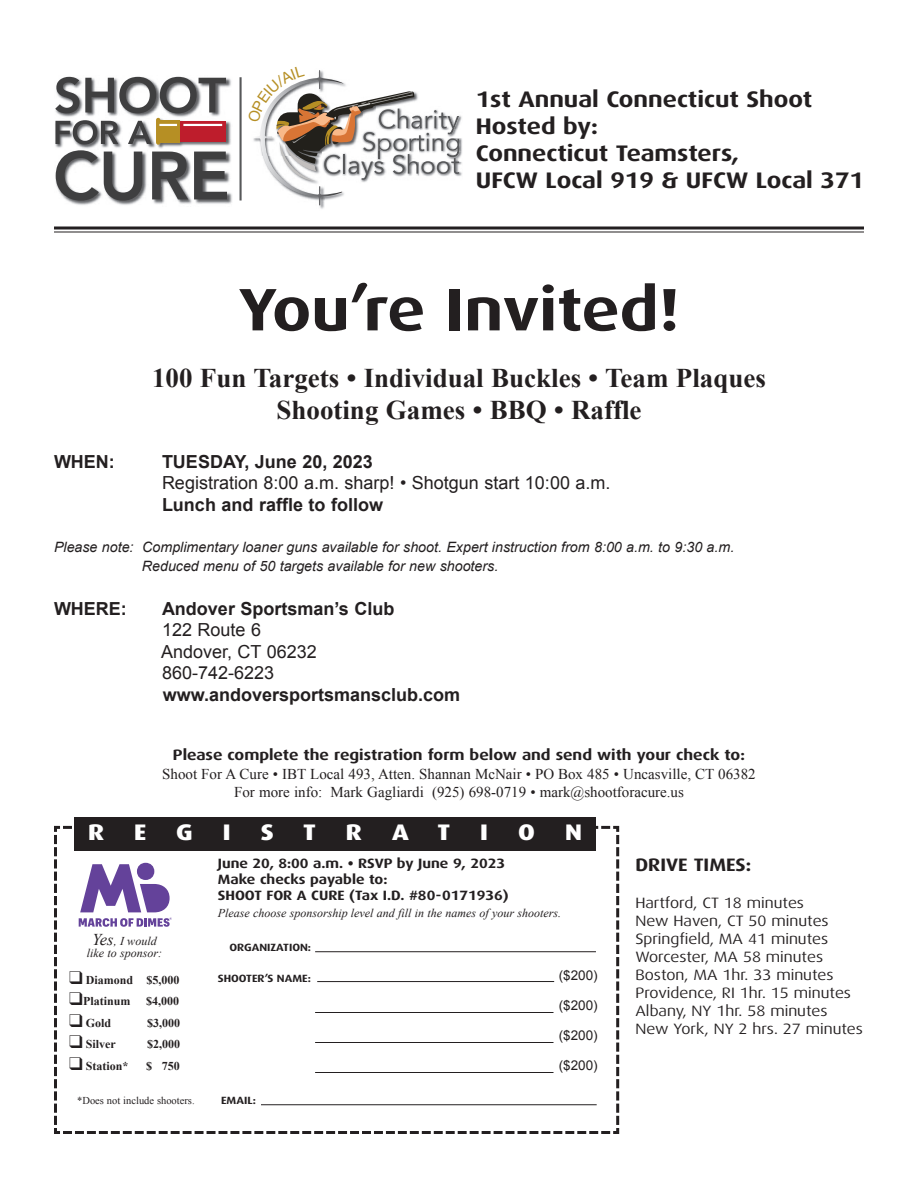
<style>
.page{position:relative;width:918px;height:1188px;background:#fff}
.page>*{position:absolute;margin:0;border:0;box-sizing:border-box;transform-origin:0 0}
.t1{font:700 60px "Dax Wide";color:#231f20}
.t2{font:700 27px "Times New Roman";color:#231f20}
.t3{font:700 22.5px "Dax Wide";color:#231f20}
.t4{font:800 22.5px "Dax Wide";color:#fff}
.t5{font:700 18px "Arial";color:#231f20}
.t6{font:18px "Arial";color:#231f20}
.t7{font:700 18px "Dax Wide";color:#231f20}
.t8{font:15px "Dax Wide";color:#231f20}
.t9{font:15px "Times New Roman";color:#231f20}
.t10{font:700 15px "Dax Wide";color:#231f20}
.t11{font:italic 14.25px "Arial";color:#231f20}
.t12{font:700 13.5px "Dax Wide";color:#231f20}
.t13{font:13.5px "Arial";color:#231f20}
.t14{font:italic 12px "Times New Roman";color:#231f20}
.t15{font:700 12px "Times New Roman";color:#231f20}
.t16{font:700 10.5px "Dax Wide";color:#231f20}
.t17{font:10.5px "Times New Roman";color:#231f20}
.s1{font-size:16.5px}
</style>
<div class="page">
<img style="left:319px;top:205px;width:6px;height:4px">
<img style="left:57px;top:76px;width:175px;height:129px">
<svg style="left:55px;top:77px;width:24px;height:36px"></svg>
<svg style="left:85px;top:77px;width:141px;height:36px"></svg>
<svg style="left:194px;top:152px;width:33px;height:47px"></svg>
<div style="left:179px;top:121px;width:47px;height:21px;background:#be1d2c"></div>
<svg style="left:55px;top:120px;width:133px;height:81px"></svg>
<hr style="left:183px;top:124px;width:39px;height:2px;background:#fff">
<hr style="left:240px;top:77px;width:2px;height:124px;background:#57585a">
<img style="left:459px;top:115px;width:3px;height:61px">
<img style="left:459px;top:130px;width:3px;height:8px">
<img style="left:459px;top:152px;width:3px;height:10px">
<svg style="left:54px;top:226px;width:810px;height:4px;background:#595657"></svg>
<hr style="left:54px;top:231px;width:810px;height:1px;background:#231f20">
<div style="left:74px;top:817px;width:522px;height:34px;background:#231f20"></div>
<svg style="left:54px;top:825px;width:566px;height:309px"></svg>
<hr style="left:315px;top:951px;width:281px;height:1px;background:#231f20">
<hr style="left:317px;top:981px;width:237px;height:1px;background:#231f20">
<hr style="left:315px;top:1012px;width:239px;height:1px;background:#231f20">
<hr style="left:315px;top:1042px;width:239px;height:1px;background:#231f20">
<hr style="left:315px;top:1072px;width:239px;height:1px;background:#231f20">
<hr style="left:261px;top:1104px;width:336px;height:1px;background:#231f20">
<svg style="left:253px;top:70px;width:206px;height:135px"></svg>
<p class="t3" style="left:476px;top:89px;width:338px">1st Annual Connecticut Shoot</p>
<p class="t3" style="left:476px;top:116px;width:124px">Hosted by:</p>
<p class="t3" style="left:476px;top:143px;width:265px">Connecticut Teamsters,</p>
<p class="t3" style="left:476px;top:170px;width:390px">UFCW Local 919 &amp; UFCW Local 371</p>
<p class="t1" style="left:239px;top:283px;width:442px">You’re Invited!</p>
<p class="t2" style="left:152px;top:363px;width:615px">100 Fun Targets • Individual Buckles • Team Plaques</p>
<p class="t2" style="left:276px;top:395px;width:367px">Shooting Games • BBQ • Raffle</p>
<p class="t5" style="left:54px;top:452px;width:62px">WHEN:</p>
<p class="t5" style="left:162px;top:452px;width:212px">TUESDAY, June 20, 2023</p>
<p class="t6" style="left:162px;top:473px;width:450px">Registration 8:00 a.m. sharp! • Shotgun start 10:00 a.m.</p>
<p class="t5" style="left:162px;top:495px;width:223px">Lunch and raffle to follow</p>
<p class="t11" style="left:54px;top:539px;width:682px">Please note: Complimentary loaner guns available for shoot. Expert instruction from 8:00 a.m. to 9:30 a.m.</p>
<p class="t11" style="left:142px;top:558px;width:358px">Reduced menu of 50 targets available for new shooters.</p>
<p class="t5" style="left:54px;top:598px;width:74px">WHERE:</p>
<p class="t5" style="left:162px;top:598px;width:234px">Andover Sportsman’s Club</p>
<p class="t6" style="left:162px;top:620px;width:101px">122 Route 6</p>
<p class="t6" style="left:161px;top:641px;width:157px">Andover, CT 06232</p>
<p class="t6" style="left:162px;top:663px;width:114px">860-742-6223</p>
<p class="t5" style="left:163px;top:685px;width:299px">www.andoversportsmansclub.com</p>
<p class="t10" style="left:173px;top:748px;width:574px">Please complete the registration form below and send with your check to:</p>
<p class="t9" style="left:162px;top:766px;width:595px">Shoot For A Cure • IBT Local 493, Atten. Shannan McNair • PO Box 485 • Uncasville, CT 06382</p>
<p class="t9" style="left:234px;top:784px;width:451px">For more info: Mark Gagliardi (925) 698-0719 • mark@shootforacure.us</p>
<p class="t4" style="left:88px;top:823px;width:18px">R</p>
<p class="t4" style="left:134px;top:823px;width:14px">E</p>
<p class="t4" style="left:176px;top:823px;width:18px">G</p>
<p class="t4" style="left:223px;top:823px;width:9px">I</p>
<p class="t4" style="left:261px;top:823px;width:14px">S</p>
<p class="t4" style="left:303px;top:823px;width:14px">T</p>
<p class="t4" style="left:346px;top:823px;width:18px">R</p>
<p class="t4" style="left:392px;top:823px;width:18px">A</p>
<p class="t4" style="left:437px;top:823px;width:14px">T</p>
<p class="t4" style="left:480px;top:823px;width:9px">I</p>
<p class="t4" style="left:518px;top:823px;width:18px">O</p>
<p class="t4" style="left:565px;top:823px;width:18px">N</p>
<p class="t14" style="left:92px;top:935px;width:66px"><span class="s1">Yes</span>, I would</p>
<p class="t14" style="left:87px;top:947px;width:77px">like to sponsor:</p>
<p class="t15" style="left:69px;top:973px;width:112px">❑ Diamond $5,000</p>
<p class="t15" style="left:69px;top:995px;width:63px">❑Platinum</p>
<p class="t15" style="left:146px;top:995px;width:34px">$4,000</p>
<p class="t15" style="left:69px;top:1016px;width:44px">❑ Gold</p>
<p class="t15" style="left:147px;top:1016px;width:34px">$3,000</p>
<p class="t15" style="left:69px;top:1038px;width:48px">❑ Silver</p>
<p class="t15" style="left:147px;top:1038px;width:34px">$2,000</p>
<p class="t15" style="left:69px;top:1059px;width:61px">❑ Station*</p>
<p class="t15" style="left:146px;top:1059px;width:35px">$ 750</p>
<p class="t17" style="left:77px;top:1094px;width:119px">*Does not include shooters.</p>
<p class="t12" style="left:218px;top:857px;width:289px">June 20, 8:00 a.m. • RSVP by June 9, 2023</p>
<p class="t12" style="left:218px;top:873px;width:171px">Make checks payable to:</p>
<p class="t12" style="left:218px;top:889px;width:293px">SHOOT FOR A CURE (Tax I.D. #80-0171936)</p>
<p class="t14" style="left:218px;top:906px;width:345px">Please choose sponsorship level and fill in the names of your shooters.</p>
<p class="t16" style="left:229px;top:942px;width:83px">ORGANIZATION:</p>
<p class="t16" style="left:218px;top:974px;width:95px">SHOOTER’S NAME:</p>
<p class="t13" style="left:559px;top:967px;width:41px">($200)</p>
<p class="t13" style="left:559px;top:997px;width:41px">($200)</p>
<p class="t13" style="left:559px;top:1027px;width:41px">($200)</p>
<p class="t13" style="left:559px;top:1057px;width:41px">($200)</p>
<p class="t16" style="left:221px;top:1096px;width:37px">EMAIL:</p>
<p class="t7" style="left:635px;top:857px;width:117px">DRIVE TIMES:</p>
<p class="t8" style="left:635px;top:897px;width:170px">Hartford, CT 18 minutes</p>
<p class="t8" style="left:635px;top:915px;width:195px">New Haven, CT 50 minutes</p>
<p class="t8" style="left:635px;top:933px;width:194px">Springfield, MA 41 minutes</p>
<p class="t8" style="left:635px;top:951px;width:189px">Worcester, MA 58 minutes</p>
<p class="t8" style="left:635px;top:969px;width:200px">Boston, MA 1hr. 33 minutes</p>
<p class="t8" style="left:635px;top:987px;width:217px">Providence, RI 1hr. 15 minutes</p>
<p class="t8" style="left:635px;top:1005px;width:194px">Albany, NY 1hr. 58 minutes</p>
<p class="t8" style="left:635px;top:1023px;width:229px">New York, NY 2 hrs. 27 minutes</p>
</div>
